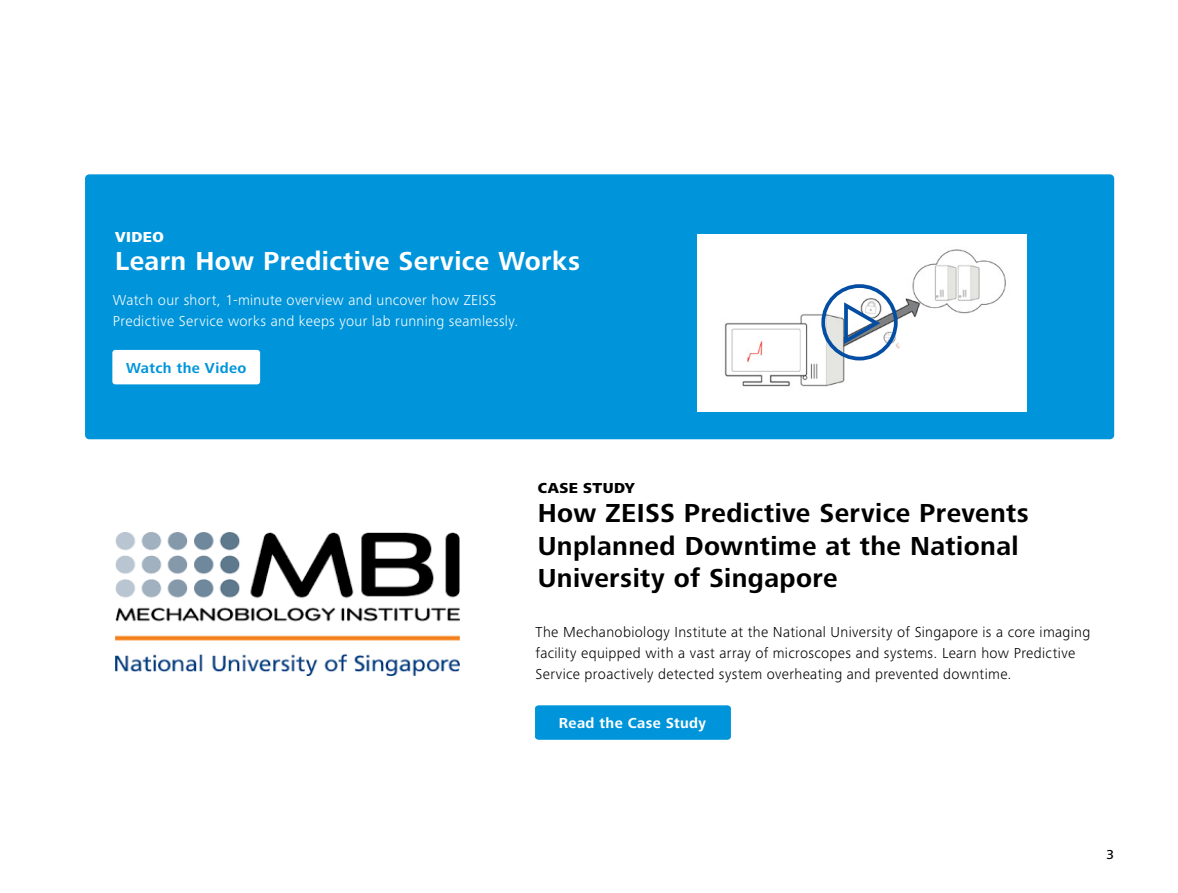
<style>
.page{position:relative;width:1178px;height:893px;background:#fff}
.page>*{position:absolute;margin:0;border:0;box-sizing:border-box;transform-origin:0 0}
.t1{font:700 27px/32.4px "ZEISS Frutiger Next W1 G";letter-spacing:.015em;color:#000}
.t2{font:700 27px "ZEISS Frutiger Next W1 G";letter-spacing:.015em;color:#fff}
.t3{font:300 15px/21.3px "ZEISS Frutiger Next W1 G";letter-spacing:.025em;color:#000}
.t4{font:300 15px/21.1px "ZEISS Frutiger Next W1 G";letter-spacing:.02em;color:#fff}
.t5{font:700 15px "ZEISS Frutiger Next W1 G";letter-spacing:.025em;color:#fff}
.t6{font:700 15px "ZEISS Frutiger Next W1 G";letter-spacing:.025em;color:#0095da}
.t7{font:800 15px "ZEISS Frutiger Next W1 G";letter-spacing:.025em;color:#000}
.t8{font:800 15px "ZEISS Frutiger Next W1 G";letter-spacing:.025em;color:#fff}
.t9{font:500 13.5px "ZEISS Frutiger Next W1 G";color:#000}
</style>
<div class="page">
<div style="left:85px;top:174px;width:1029px;height:265px;background:#0095da;border-radius:4px"></div>
<img style="left:698px;top:235px;width:328px;height:177px">
<svg style="left:842px;top:299px;width:40px;height:48px"></svg>
<div style="left:821px;top:284px;width:77px;height:76px;border:4px solid #034ea2;border-radius:50%"></div>
<div style="left:112px;top:350px;width:148px;height:34px;background:#fff;border-radius:3px"></div>
<div style="left:535px;top:705px;width:196px;height:35px;background:#0095da"></div>
<img style="left:115px;top:532px;width:345px;height:143px">
<p class="t8" style="left:115px;top:226px;width:50px">VIDEO</p>
<h1 class="t2" style="left:115px;top:242px;width:467px">Learn How Predictive Service Works</h1>
<p class="t4" style="left:113px;top:289px;width:407px">Watch our short, 1-minute overview and uncover how ZEISS<br>Predictive Service works and keeps your lab running seamlessly.</p>
<p class="t6" style="left:126px;top:357px;width:122px">Watch the Video</p>
<p class="t7" style="left:538px;top:477px;width:99px">CASE STUDY</p>
<h1 class="t1" style="left:538px;top:496px;width:493px">How ZEISS Predictive Service Prevents<br>Unplanned Downtime at the National<br>University of Singapore</h1>
<p class="t3" style="left:535px;top:620px;width:556px">The Mechanobiology Institute at the National University of Singapore is a core imaging facility equipped with a vast array of microscopes and systems. Learn how Predictive<br>Service proactively detected system overheating and prevented downtime.</p>
<p class="t5" style="left:559px;top:712px;width:149px">Read the Case Study</p>
<p class="t9" style="left:1106px;top:845px;width:9px">3</p>
</div>
